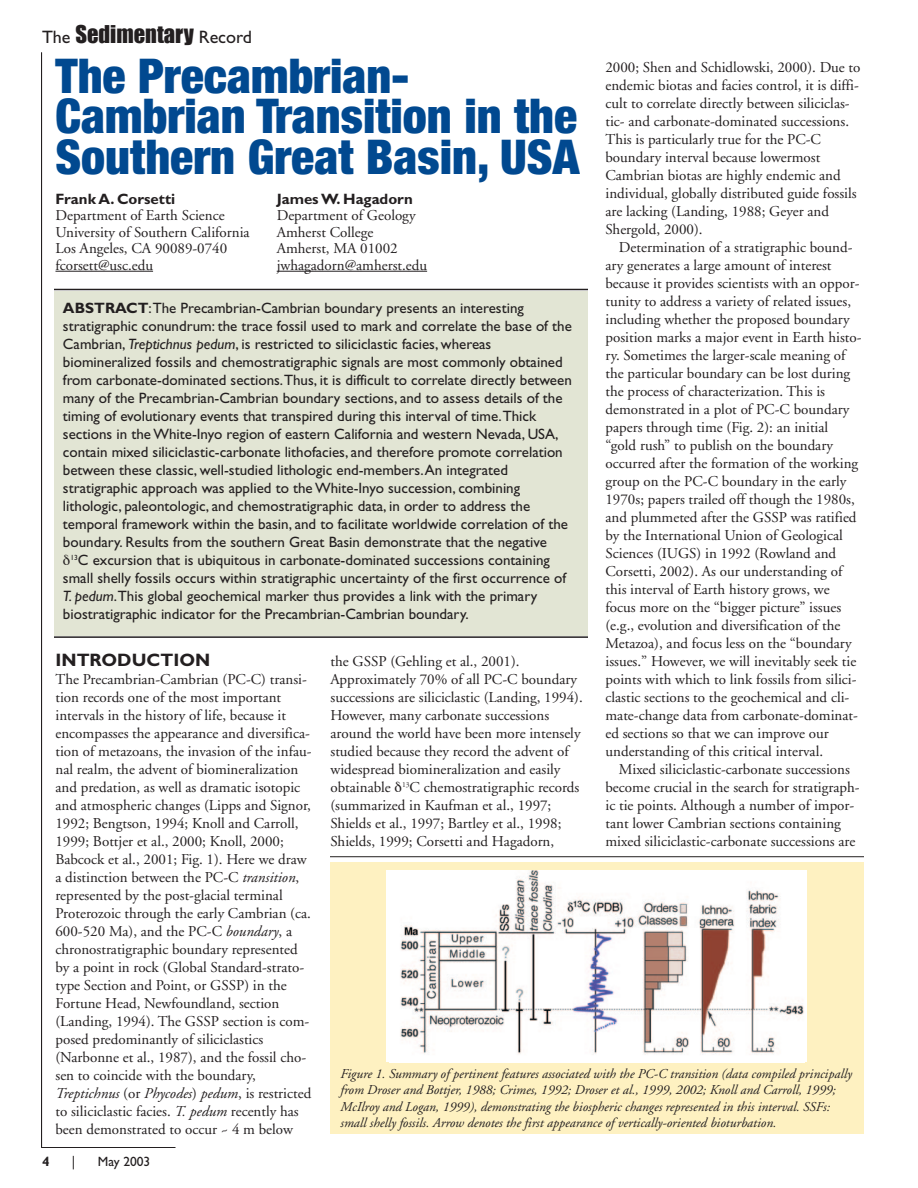
<style>
.page{position:relative;width:918px;height:1188px;background:#fff}
.page>*{position:absolute;margin:0;border:0;box-sizing:border-box;transform-origin:0 0}
.t1{font:900 condensed 48px/40.5px "Helvetica Neue";color:#014990}
.t2{font:22.5px "Impact";color:#231f20}
.t3{font:700 18px "Gill Sans";color:#231f20}
.t4{font:15px/18px "Adobe Garamond";color:#231f20}
.t5{font:15px "Gill Sans";color:#231f20}
.t6{font:700 15px "Gill Sans";color:#231f20}
.t7{font:italic 13.5px/16.5px "Adobe Garamond";color:#231f20}
.t8{font:13.5px "Gill Sans";color:#231f20}
.t9{font:700 13.5px "Gill Sans";color:#231f20}
.s1{font-family:"Gill Sans";font-size:18px}
.s2{font-weight:700}
.s3{font-style:italic}
</style>
<div class="page">
<hr style="left:41px;top:1147px;width:135px;height:1px;background:#231f20">
<div style="left:54px;top:291px;width:534px;height:344px;background:#e2e5d4"></div>
<hr style="left:55px;top:271px;width:98px;height:1px;background:#231f20">
<hr style="left:277px;top:271px;width:150px;height:1px;background:#231f20">
<hr style="left:54px;top:636px;width:534px;height:2px;background:#231f20">
<hr style="left:54px;top:289px;width:534px;height:1px;background:#231f20">
<div style="left:330px;top:862px;width:534px;height:272px;background:#fef1c1"></div>
<img style="left:389px;top:871px;width:416px;height:191px">
<hr style="left:330px;top:856px;width:534px;height:1px;background:#231f20">
<hr style="left:41px;top:52px;width:1px;height:1096px;background:#231f20">
<h2 class="t2" style="left:42px;top:20px;width:212px"><span class="s1">The</span> Sedimentary <span class="s1">Record</span></h2>
<h1 class="t1" style="left:56px;top:60px;width:525px">The Precambrian-<br>Cambrian Transition in the<br>Southern Great Basin, USA</h1>
<p class="t6" style="left:55px;top:193px;width:121px">Frank A. Corsetti</p>
<p class="t4" style="left:55px;top:209px;width:196px;line-height:16.5px">Department of Earth Science<br>University of Southern California<br>Los Angeles, CA 90089-0740 fcorsett@usc.edu</p>
<p class="t4" style="left:605px;top:60px;width:256px">2000; Shen and Schidlowski, 2000). Due to endemic biotas and facies control, it is diffi&shy;cult to correlate directly between siliciclas&shy;tic- and carbonate-dominated successions.<br>This is particularly true for the PC-C boundary interval because lowermost Cambrian biotas are highly endemic and individual, globally distributed guide fossils are lacking (Landing, 1988; Geyer and Shergold, 2000).</p>
<p class="t4" style="left:605px;top:240px;width:258px;text-indent:14px">Determination of a stratigraphic bound&shy;ary generates a large amount of interest because it provides scientists with an oppor&shy;tunity to address a variety of related issues, including whether the proposed boundary position marks a major event in Earth histo&shy;ry. Sometimes the larger-scale meaning of the particular boundary can be lost during the process of characterization. This is demonstrated in a plot of PC-C boundary papers through time (Fig. 2): an initial “gold rush” to publish on the boundary occurred after the formation of the working group on the PC-C boundary in the early 1970s; papers trailed off though the 1980s, and plummeted after the GSSP was ratified by the International Union of Geological Sciences (IUGS) in 1992 (Rowland and Corsetti, 2002). As our understanding of this interval of Earth history grows, we focus more on the “bigger picture” issues (e.g., evolution and diversification of the Metazoa), and focus less on the “boundary issues.” However, we will inevitably seek tie points with which to link fossils from silici&shy;clastic sections to the geochemical and cli&shy;mate-change data from carbonate-dominat&shy;ed sections so that we can improve our understanding of this critical interval.</p>
<p class="t4" style="left:605px;top:762px;width:256px;text-indent:14px">Mixed siliciclastic-carbonate successions become crucial in the search for stratigraph&shy;ic tie points. Although a number of impor&shy;tant lower Cambrian sections containing mixed siliciclastic-carbonate successions are</p>
<p class="t6" style="left:277px;top:193px;width:138px">James W. Hagadorn</p>
<p class="t4" style="left:277px;top:209px;width:152px;line-height:16.5px">Department of Geology<br>Amherst College<br>Amherst, MA 01002 jwhagadorn@amherst.edu</p>
<p class="t5" style="left:63px;top:303px;width:462px"><span class="s2">ABSTRACT</span>:The Precambrian-Cambrian boundary presents an interesting</p>
<p class="t5" style="left:63px;top:321px;width:510px">stratigraphic conundrum: the trace fossil used to mark and correlate the base of the</p>
<p class="t5" style="left:63px;top:339px;width:430px">Cambrian, <span class="s3">Treptichnus pedum</span>, is restricted to siliciclastic facies, whereas</p>
<p class="t5" style="left:63px;top:357px;width:501px">biomineralized fossils and chemostratigraphic signals are most commonly obtained</p>
<p class="t5" style="left:63px;top:375px;width:510px">from carbonate-dominated sections.Thus, it is difficult to correlate directly between</p>
<p class="t5" style="left:63px;top:393px;width:501px">many of the Precambrian-Cambrian boundary sections, and to assess details of the</p>
<p class="t5" style="left:63px;top:411px;width:475px">timing of evolutionary events that transpired during this interval of time.Thick</p>
<p class="t5" style="left:63px;top:429px;width:497px">sections in the White-Inyo region of eastern California and western Nevada, USA,</p>
<p class="t5" style="left:63px;top:447px;width:501px">contain mixed siliciclastic-carbonate lithofacies, and therefore promote correlation</p>
<p class="t5" style="left:63px;top:465px;width:447px">between these classic, well-studied lithologic end-members.An integrated</p>
<p class="t5" style="left:63px;top:483px;width:459px">stratigraphic approach was applied to the White-Inyo succession, combining</p>
<p class="t5" style="left:63px;top:501px;width:469px">lithologic, paleontologic, and chemostratigraphic data, in order to address the</p>
<p class="t5" style="left:63px;top:519px;width:507px">temporal framework within the basin, and to facilitate worldwide correlation of the</p>
<p class="t5" style="left:63px;top:537px;width:485px">boundary. Results from the southern Great Basin demonstrate that the negative</p>
<p class="t5" style="left:70px;top:555px;width:481px"><sup>13</sup>C excursion that is ubiquitous in carbonate-dominated successions containing</p>
<p class="t5" style="left:63px;top:573px;width:505px">small shelly fossils occurs within stratigraphic uncertainty of the first occurrence of</p>
<p class="t5" style="left:63px;top:591px;width:476px"><span class="s3">T. pedum</span>.This global geochemical marker thus provides a link with the primary</p>
<p class="t5" style="left:63px;top:609px;width:407px">biostratigraphic indicator for the Precambrian-Cambrian boundary.</p>
<p class="t3" style="left:56px;top:654px;width:156px">INTRODUCTION</p>
<p class="t4" style="left:55px;top:672px;width:258px">The Precambrian-Cambrian (PC-C) transi&shy;tion records one of the most important intervals in the history of life, because it encompasses the appearance and diversifica&shy;tion of metazoans, the invasion of the infau&shy;nal realm, the advent of biomineralization and predation, as well as dramatic isotopic and atmospheric changes (Lipps and Signor, 1992; Bengtson, 1994; Knoll and Carroll, 1999; Bottjer et al., 2000; Knoll, 2000; Babcock et al., 2001; Fig. 1). Here we draw a distinction between the PC-C <span class="s3">transition</span>, represented by the post-glacial terminal Proterozoic through the early Cambrian (ca.<br>600-520 Ma), and the PC-C <span class="s3">boundary</span>, a chronostratigraphic boundary represented by a point in rock (Global Standard-strato&shy;type Section and Point, or GSSP) in the Fortune Head, Newfoundland, section (Landing, 1994). The GSSP section is com&shy;posed predominantly of siliciclastics (Narbonne et al., 1987), and the fossil cho&shy;sen to coincide with the boundary, <span class="s3">Treptichnus</span> (or <span class="s3">Phycodes</span>) <span class="s3">pedum</span>, is restricted to siliciclastic facies. <span class="s3">T. pedum</span> recently has been demonstrated to occur ~ 4 m below</p>
<p class="t4" style="left:330px;top:654px;width:254px">the GSSP (Gehling et al., 2001).<br>Approximately 70% of all PC-C boundary successions are siliciclastic (Landing, 1994).<br>However, many carbonate successions around the world have been more intensely studied because they record the advent of widespread biomineralization and easily obtainable <sup>13</sup>C chemostratigraphic records (summarized in Kaufman et al., 1997; Shields et al., 1997; Bartley et al., 1998; Shields, 1999; Corsetti and Hagadorn,</p>
<p class="t7" style="left:340px;top:1066px;width:513px">Figure 1. Summary of pertinent features associated with the PC-C transition (data compiled principally from Droser and Bottjer, 1988; Crimes, 1992; Droser et al., 1999, 2002; Knoll and Carroll, 1999; McIlroy and Logan, 1999), demonstrating the biospheric changes represented in this interval. SSFs: small shelly fossils. Arrow denotes the first appearance of vertically-oriented bioturbation.</p>
<p class="t9" style="left:42px;top:1157px;width:9px">4</p>
<p class="t8" style="left:72px;top:1157px;width:5px">|</p>
<p class="t8" style="left:98px;top:1157px;width:54px">May 2003</p>
</div>
